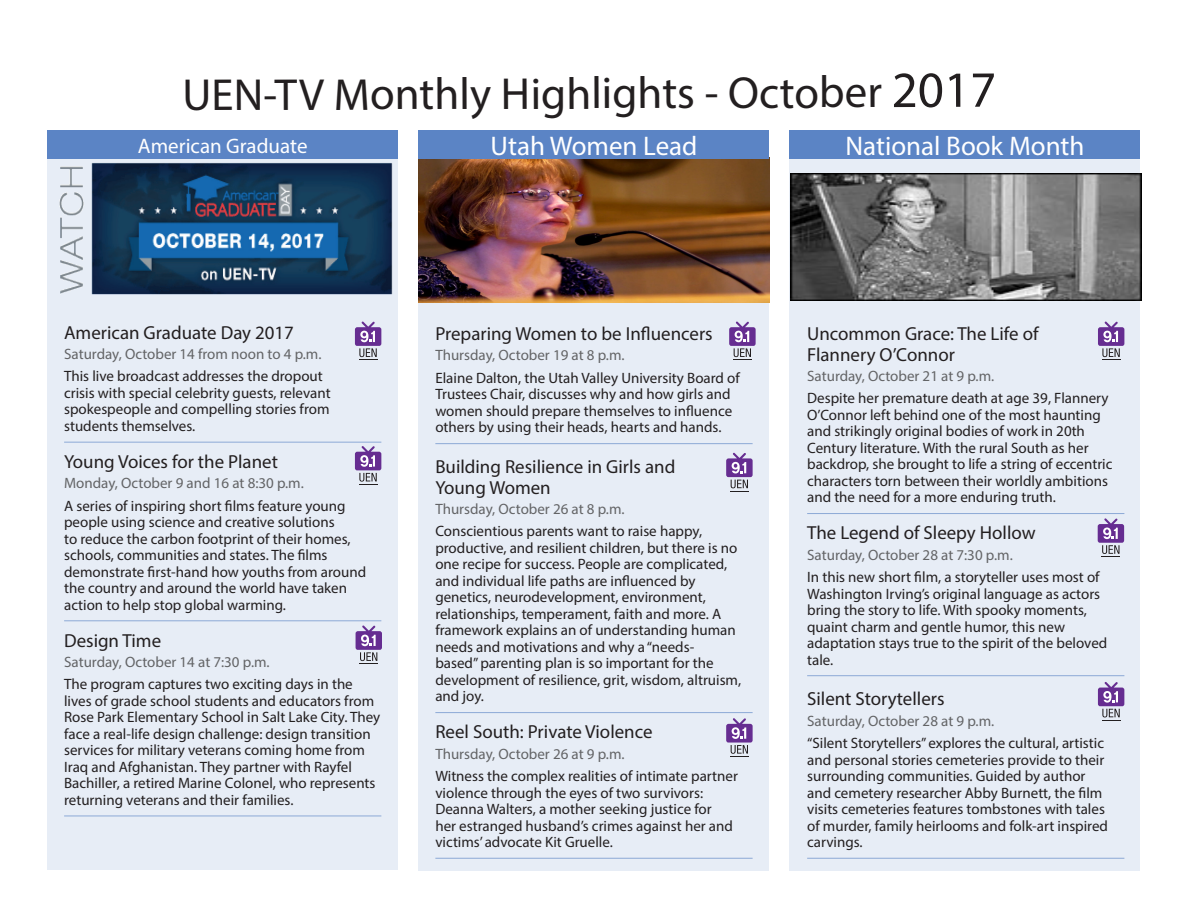
<style>
.page{position:relative;width:1188px;height:918px;background:#fff}
.page>*{position:absolute;margin:0;border:0;box-sizing:border-box;transform-origin:0 0}
.Headline{font:45px "Myriad Pro";letter-spacing:-.005em;color:#231f20}
.Column_Headers{font:27px "Myriad Pro";color:#fff}
.Column_Headers-2{font:21px "Myriad Pro";color:#fff}
.Program_Title{font:18.9px/20.4px "Myriad Pro";color:#231f20}
.Body_copy___no_rule{font:18.9px "Myriad Pro";color:#231f20}
.Body_copy{font:15px/16.5px "Myriad Pro";color:#231f20}
.Date_and_Time{font:15px "Myriad Pro";color:#636466}
.s1{font-size:51px}
</style>
<div class="page">
<div style="left:789px;top:156px;width:351px;height:715px;background:#e7edf6"></div>
<div style="left:47px;top:156px;width:351px;height:714px;background:#e7edf6"></div>
<div style="left:418px;top:156px;width:352px;height:715px;background:#e7edf6"></div>
<img style="left:790px;top:173px;width:351px;height:128px">
<img style="left:418px;top:159px;width:352px;height:143px">
<div style="left:47px;top:156px;width:351px;height:145px;background:#5b84c5;opacity:.75"></div>
<hr style="left:64px;top:442px;width:317px;height:1px;background:#8ca9d6">
<hr style="left:64px;top:620px;width:317px;height:1px;background:#8ca9d6">
<hr style="left:64px;top:816px;width:317px;height:1px;background:#8ca9d6">
<hr style="left:807px;top:513px;width:317px;height:1px;background:#8ca9d6">
<hr style="left:807px;top:675px;width:317px;height:1px;background:#8ca9d6">
<hr style="left:807px;top:858px;width:317px;height:1px;background:#8ca9d6">
<svg style="left:355px;top:321px;width:26px;height:39px"></svg>
<svg style="left:1098px;top:321px;width:26px;height:39px"></svg>
<svg style="left:355px;top:446px;width:26px;height:39px"></svg>
<hr style="left:435px;top:443px;width:318px;height:1px;background:#8ca9d6">
<hr style="left:435px;top:712px;width:318px;height:1px;background:#8ca9d6">
<hr style="left:435px;top:858px;width:318px;height:1px;background:#8ca9d6">
<svg style="left:729px;top:321px;width:27px;height:39px"></svg>
<svg style="left:726px;top:453px;width:27px;height:39px"></svg>
<svg style="left:726px;top:718px;width:27px;height:39px"></svg>
<svg style="left:1098px;top:518px;width:26px;height:39px"></svg>
<svg style="left:356px;top:625px;width:26px;height:39px"></svg>
<svg style="left:1098px;top:682px;width:26px;height:39px"></svg>
<div style="left:47px;top:130px;width:351px;height:29px;background:#5b84c5"></div>
<div style="left:418px;top:130px;width:352px;height:29px;background:#5b84c5"></div>
<div style="left:789px;top:130px;width:351px;height:29px;background:#5b84c5"></div>
<p class="Headline" style="left:182px;top:66px;width:816px">UEN-TV Monthly Highlights - October <span class="s1">2017</span></p>
<p class="Column_Headers-2" style="left:138px;top:133px;width:171px">American Graduate</p>
<p class="Column_Headers" style="left:491px;top:129px;width:208px">Utah Women Lead</p>
<p class="Column_Headers" style="left:845px;top:129px;width:241px">National Book Month</p>
<p class="Program_Title" style="left:64px;top:322px;width:231px">American Graduate Day 2017</p>
<p class="Date_and_Time" style="left:64px;top:345px;width:259px">Saturday, October 14 from noon to 4 p.m.</p>
<p class="Body_copy" style="left:64px;top:368px;width:268px">This live broadcast addresses the dropout crisis with special celebrity guests, relevant spokespeople and compelling stories from students themselves.</p>
<p class="Program_Title" style="left:64px;top:451px;width:215px">Young Voices for the Planet</p>
<p class="Date_and_Time" style="left:64px;top:474px;width:241px">Monday, October 9 and 16 at 8:30 p.m.</p>
<p class="Body_copy" style="left:64px;top:497px;width:304px">A series of inspiring short films feature young people using science and creative solutions<br>to reduce the carbon footprint of their homes, schools, communities and states. The films demonstrate first-hand how youths from around the country and around the world have taken action to help stop global warming.</p>
<p class="Program_Title" style="left:64px;top:630px;width:99px">Design Time</p>
<p class="Date_and_Time" style="left:64px;top:652px;width:207px">Saturday, October 14 at 7:30 p.m.</p>
<p class="Body_copy" style="left:64px;top:676px;width:318px">The program captures two exciting days in the lives of grade school students and educators from Rose Park Elementary School in Salt Lake City. They face a real-life design challenge: design transition services for military veterans coming home from Iraq and Afghanistan. They partner with Rayfel Bachiller, a retired Marine Colonel, who represents returning veterans and their families.</p>
<p class="Program_Title" style="left:435px;top:323px;width:279px">Preparing Women to be Influencers</p>
<p class="Date_and_Time" style="left:435px;top:346px;width:191px">Thursday, October 19 at 8 p.m.</p>
<p class="Body_copy" style="left:435px;top:369px;width:306px">Elaine Dalton, the Utah Valley University Board of Trustees Chair, discusses why and how girls and women should prepare themselves to influence others by using their heads, hearts and hands.</p>
<p class="Program_Title" style="left:435px;top:456px;width:241px">Building Resilience in Girls and<br>Young Women</p>
<p class="Date_and_Time" style="left:435px;top:500px;width:191px">Thursday, October 26 at 8 p.m.</p>
<p class="Body_copy" style="left:435px;top:523px;width:307px">Conscientious parents want to raise happy, productive, and resilient children, but there is no one recipe for success. People are complicated, and individual life paths are influenced by genetics, neurodevelopment, environment, relationships, temperament, faith and more. A framework explains an of understanding human needs and motivations and why a “needs-<br>based” parenting plan is so important for the development of resilience, grit, wisdom, altruism, and joy.</p>
<p class="Program_Title" style="left:435px;top:721px;width:219px">Reel South: Private Violence</p>
<p class="Date_and_Time" style="left:435px;top:744px;width:191px">Thursday, October 26 at 9 p.m.</p>
<p class="Body_copy" style="left:435px;top:768px;width:304px">Witness the complex realities of intimate partner violence through the eyes of two survivors:<br>Deanna Walters, a mother seeking justice for<br>her estranged husband’s crimes against her and victims’ advocate Kit Gruelle.</p>
<p class="Program_Title" style="left:807px;top:323px;width:233px">Uncommon Grace: The Life of<br>Flannery O’Connor</p>
<p class="Date_and_Time" style="left:807px;top:367px;width:189px">Saturday, October 21 at 9 p.m.</p>
<p class="Body_copy" style="left:807px;top:390px;width:307px">Despite her premature death at age 39, Flannery O’Connor left behind one of the most haunting and strikingly original bodies of work in 20th Century literature. With the rural South as her backdrop, she brought to life a string of eccentric characters torn between their worldly ambitions and the need for a more enduring truth.</p>
<p class="Body_copy___no_rule" style="left:807px;top:521px;width:230px">The Legend of Sleepy Hollow</p>
<p class="Date_and_Time" style="left:807px;top:545px;width:207px">Saturday, October 28 at 7:30 p.m.</p>
<p class="Body_copy" style="left:807px;top:569px;width:302px">In this new short film, a storyteller uses most of Washington Irving’s original language as actors bring the story to life. With spooky moments, quaint charm and gentle humor, this new adaptation stays true to the spirit of the beloved tale.</p>
<p class="Program_Title" style="left:807px;top:688px;width:139px">Silent Storytellers</p>
<p class="Date_and_Time" style="left:807px;top:711px;width:189px">Saturday, October 28 at 9 p.m.</p>
<p class="Body_copy" style="left:807px;top:735px;width:302px">“Silent Storytellers” explores the cultural, artistic and personal stories cemeteries provide to their surrounding communities. Guided by author and cemetery researcher Abby Burnett, the film visits cemeteries features tombstones with tales of murder, family heirlooms and folk-art inspired carvings.</p>
</div>
